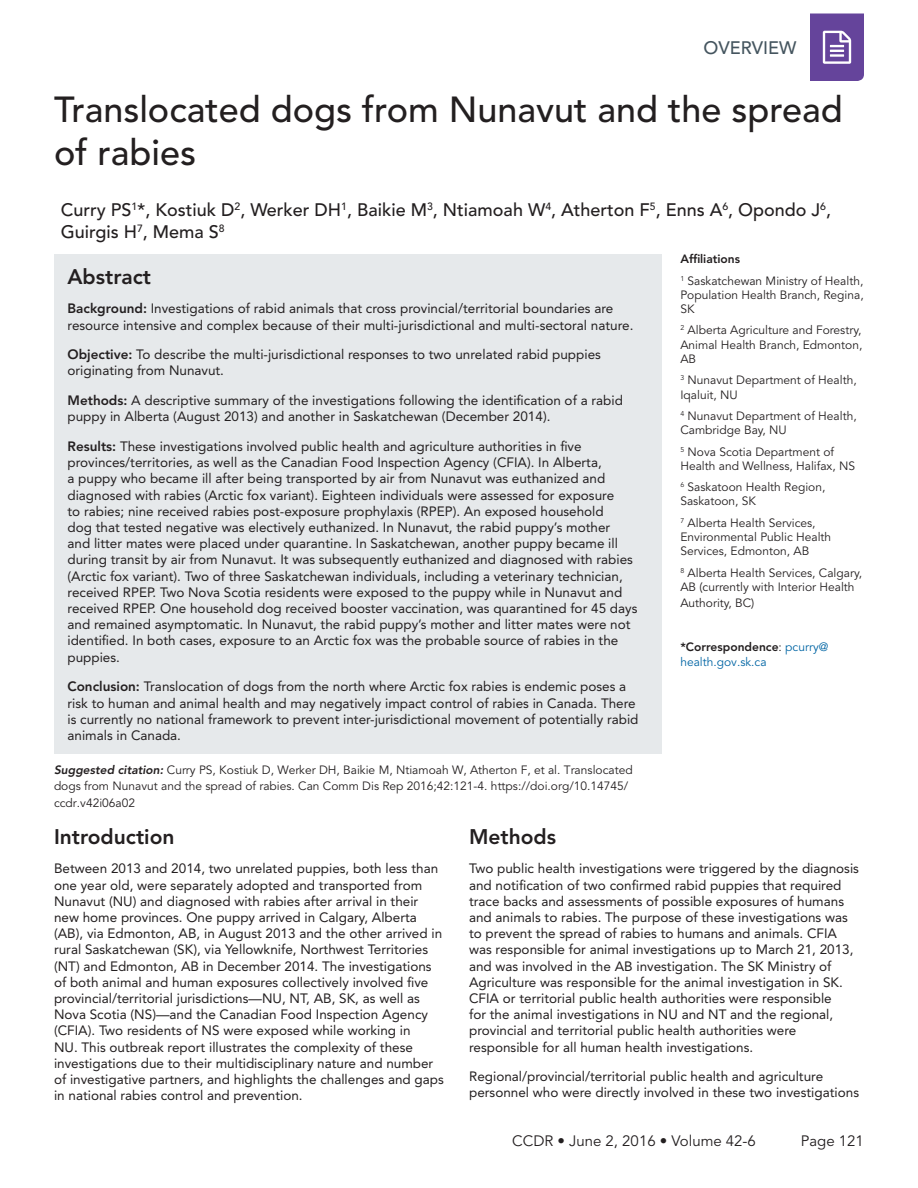
<style>
.page{position:relative;width:918px;height:1188px;background:#fff}
.page>*{position:absolute;margin:0;border:0;box-sizing:border-box;transform-origin:0 0}
.A_-_Title{font:500 36px "Avenir LT Std";color:#231f20}
.A_-_H2{font:800 21px "Avenir LT Std";color:#231f20}
.A_-_Names{font:500 18px/21.6px "Avenir LT Std";color:#231f20}
.t1{font:500 18px "Avenir LT Std";color:#45555f}
.Footer_-_Right__Page{font:15px "Avenir LT Std";color:#231f20}
.A_-_Body{font:13.5px/16.2px "Avenir LT Std";color:#231f20}
.A_-_Sidebar{font:12px/14.4px "Avenir LT Std";color:#231f20}
.A_-_Suggested_Citati{font:12px/16.4px "Avenir LT Std";color:#231f20}
.A_-_Sidebar-2{font:12px/14.4px "Avenir LT Std";color:#0065a4}
.A_-_Sidebar-3{font:800 12px "Avenir LT Std";color:#231f20}
.s1{font-weight:800}
.s2{font-weight:800;color:#231f20}
.s3{color:#231f20}
.s4{font-weight:800;font-style:italic}
</style>
<div class="page">
<svg style="left:810px;top:14px;width:54px;height:67px;background:#7658a6"></svg>
<div style="left:54px;top:254px;width:608px;height:500px;background:#e6e9eb"></div>
<h3 class="t1" style="left:704px;top:37px;width:94px">OVERVIEW</h3>
<p class="A_-_Title" style="left:54px;top:88px;width:790px">Translocated dogs from Nunavut and the spread</p>
<p class="A_-_Title" style="left:54px;top:132px;width:144px">of rabies</p>
<p class="A_-_Names" style="left:61px;top:200px;width:772px">Curry PS<sup>1</sup>*, Kostiuk D<sup>2</sup>, Werker DH<sup>1</sup>, Baikie M<sup>3</sup>, Ntiamoah W<sup>4</sup>, Atherton F<sup>5</sup>, Enns A<sup>6</sup>, Opondo J<sup>6</sup>,<br>Guirgis H<sup>7</sup>, Mema S<sup>8</sup></p>
<p class="A_-_H2" style="left:68px;top:264px;width:85px">Abstract</p>
<p class="A_-_Body" style="left:68px;top:301px;width:567px"><span class="s1">Background:</span> Investigations of rabid animals that cross provincial/territorial boundaries are resource intensive and complex because of their multi-jurisdictional and multi-sectoral nature.</p>
<p class="A_-_Body" style="left:68px;top:347px;width:535px"><span class="s1">Objective:</span> To describe the multi-jurisdictional responses to two unrelated rabid puppies originating from Nunavut.</p>
<p class="A_-_Body" style="left:68px;top:393px;width:557px"><span class="s1">Methods:</span> A descriptive summary of the investigations following the identification of a rabid puppy in Alberta (August 2013) and another in Saskatchewan (December 2014).</p>
<p class="A_-_Body" style="left:68px;top:438px;width:571px"><span class="s1">Results:</span> These investigations involved public health and agriculture authorities in five provinces/territories, as well as the Canadian Food Inspection Agency (CFIA). In Alberta,<br>a puppy who became ill after being transported by air from Nunavut was euthanized and diagnosed with rabies (Arctic fox variant). Eighteen individuals were assessed for exposure<br>to rabies; nine received rabies post-exposure prophylaxis (RPEP). An exposed household<br>dog that tested negative was electively euthanized. In Nunavut, the rabid puppy’s mother<br>and litter mates were placed under quarantine. In Saskatchewan, another puppy became ill during transit by air from Nunavut. It was subsequently euthanized and diagnosed with rabies (Arctic fox variant). Two of three Saskatchewan individuals, including a veterinary technician, received RPEP. Two Nova Scotia residents were exposed to the puppy while in Nunavut and received RPEP. One household dog received booster vaccination, was quarantined for 45 days and remained asymptomatic. In Nunavut, the rabid puppy’s mother and litter mates were not identified. In both cases, exposure to an Arctic fox was the probable source of rabies in the puppies.</p>
<p class="A_-_Body" style="left:68px;top:679px;width:573px"><span class="s1">Conclusion:</span> Translocation of dogs from the north where Arctic fox rabies is endemic poses a risk to human and animal health and may negatively impact control of rabies in Canada. There is currently no national framework to prevent inter-jurisdictional movement of potentially rabid animals in Canada.</p>
<p class="A_-_Sidebar-3" style="left:680px;top:252px;width:61px">Affiliations</p>
<p class="A_-_Sidebar" style="left:680px;top:274px;width:185px;text-align:justify"><sup>1</sup> Saskatchewan Ministry of Health, Population Health Branch, Regina, SK</p>
<p class="A_-_Sidebar" style="left:680px;top:323px;width:184px;text-align:justify"><sup>2</sup> Alberta Agriculture and Forestry, Animal Health Branch, Edmonton, AB</p>
<p class="A_-_Sidebar" style="left:680px;top:373px;width:178px"><sup>3</sup> Nunavut Department of Health,<br>Iqaluit, NU</p>
<p class="A_-_Sidebar" style="left:680px;top:409px;width:178px"><sup>4</sup> Nunavut Department of Health,<br>Cambridge Bay, NU</p>
<p class="A_-_Sidebar" style="left:680px;top:445px;width:176px"><sup>5</sup> Nova Scotia Department of<br>Health and Wellness, Halifax, NS</p>
<p class="A_-_Sidebar" style="left:680px;top:480px;width:147px"><sup>6</sup> Saskatoon Health Region,<br>Saskatoon, SK</p>
<p class="A_-_Sidebar" style="left:680px;top:516px;width:152px"><sup>7</sup> Alberta Health Services,<br>Environmental Public Health<br>Services, Edmonton, AB</p>
<p class="A_-_Sidebar" style="left:680px;top:566px;width:183px"><sup>8</sup> Alberta Health Services, Calgary,<br>AB (currently with Interior Health</p>
<p class="A_-_Sidebar" style="left:680px;top:596px;width:76px">Authority, BC)</p>
<p class="A_-_Sidebar-2" style="left:680px;top:640px;width:150px"><span class="s2">*Correspondence</span><span class="s3">:</span> pcurry@ health.gov.sk.ca</p>
<p class="A_-_Suggested_Citati" style="left:54px;top:762px;width:580px"><span class="s4">Suggested citation:</span> Curry PS, Kostiuk D, Werker DH, Baikie M, Ntiamoah W, Atherton F, et al. Translocated dogs from Nunavut and the spread of rabies. Can Comm Dis Rep 2016;42:121-4. https://doi.org/10.14745/ ccdr.v42i06a02</p>
<p class="A_-_H2" style="left:54px;top:824px;width:122px">Introduction</p>
<p class="A_-_Body" style="left:54px;top:861px;width:391px">Between 2013 and 2014, two unrelated puppies, both less than one year old, were separately adopted and transported from Nunavut (NU) and diagnosed with rabies after arrival in their new home provinces. One puppy arrived in Calgary, Alberta (AB), via Edmonton, AB, in August 2013 and the other arrived in rural Saskatchewan (SK), via Yellowknife, Northwest Territories (NT) and Edmonton, AB in December 2014. The investigations of both animal and human exposures collectively involved five provincial/territorial jurisdictions—NU, NT, AB, SK, as well as Nova Scotia (NS)—and the Canadian Food Inspection Agency (CFIA). Two residents of NS were exposed while working in<br>NU. This outbreak report illustrates the complexity of these investigations due to their multidisciplinary nature and number of investigative partners, and highlights the challenges and gaps in national rabies control and prevention.</p>
<p class="A_-_H2" style="left:469px;top:824px;width:89px">Methods</p>
<p class="A_-_Body" style="left:469px;top:861px;width:391px">Two public health investigations were triggered by the diagnosis and notification of two confirmed rabid puppies that required trace backs and assessments of possible exposures of humans and animals to rabies. The purpose of these investigations was to prevent the spread of rabies to humans and animals. CFIA was responsible for animal investigations up to March 21, 2013, and was involved in the AB investigation. The SK Ministry of Agriculture was responsible for the animal investigation in SK.<br>CFIA or territorial public health authorities were responsible<br>for the animal investigations in NU and NT and the regional, provincial and territorial public health authorities were responsible for all human health investigations.</p>
<p class="A_-_Body" style="left:469px;top:1069px;width:391px">Regional/provincial/territorial public health and agriculture personnel who were directly involved in these two investigations</p>
<p class="Footer_-_Right__Page" style="left:512px;top:1133px;width:245px">CCDR • June 2, 2016 • Volume 42-6</p>
<p class="Footer_-_Right__Page" style="left:801px;top:1133px;width:65px">Page 121</p>
</div>
